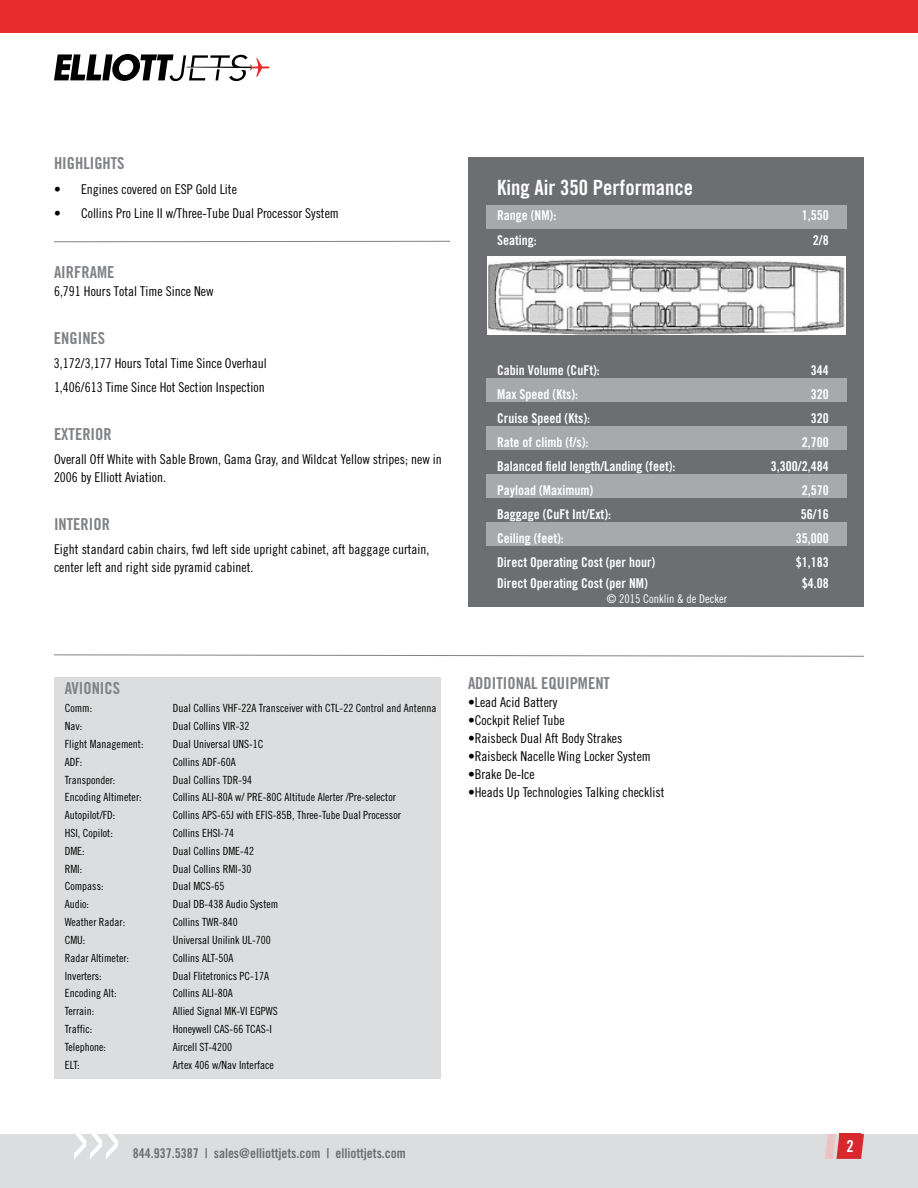
<style>
.page{position:relative;width:918px;height:1188px;background:#fff}
.page>*{position:absolute;margin:0;border:0;box-sizing:border-box;transform-origin:0 0}
.t1{font:21px "Trade Gothic LT Std Bd Cn 20";color:#fff}
.t2{font:16.5px "Trade Gothic LT Std Bd Cn 20";color:#808285}
.t3{font:16.5px "Trade Gothic LT Std Bd Cn 20";color:#fff}
.t4{font:13.5px/18px "Trade Gothic Cond Eighteen";color:#000}
.t5{font:13.5px "Trade Gothic LT Std Bd Cn 20";color:#fff}
.t6{font:13.5px "Trade Gothic LT Std Bd Cn 20";color:#6d6e71}
.t7{font:12px "Trade Gothic Cond Eighteen";color:#fff}
.t8{font:11.25px "Trade Gothic Cond Eighteen";color:#000}
</style>
<div class="page">
<svg style="left:54px;top:241px;width:396px;height:2px"></svg>
<div style="left:54px;top:677px;width:387px;height:402px;background:#dcddde"></div>
<div style="left:468px;top:158px;width:396px;height:449px;background:#6d6e71"></div>
<div style="left:486px;top:205px;width:361px;height:24px;background:#a7a9ac"></div>
<div style="left:486px;top:378px;width:361px;height:24px;background:#a7a9ac"></div>
<div style="left:486px;top:426px;width:361px;height:24px;background:#a7a9ac"></div>
<div style="left:486px;top:474px;width:361px;height:24px;background:#a7a9ac"></div>
<div style="left:486px;top:522px;width:361px;height:24px;background:#a7a9ac"></div>
<img style="left:487px;top:256px;width:358px;height:78px">
<svg style="left:54px;top:654px;width:810px;height:3px"></svg>
<div style="left:0;top:1134px;width:918px;height:54px;background:#dcddde"></div>
<svg style="left:74px;top:1134px;width:44px;height:25px"></svg>
<div style="left:0;top:0;width:918px;height:32px;background:#e82c2e"></div>
<svg style="left:54px;top:54px;width:216px;height:27px"></svg>
<svg style="left:825px;top:1134px;width:39px;height:25px"></svg>
<div style="left:840px;top:1133px;width:21px;height:25px;background:#d9272e"></div>
<h2 class="t2" style="left:54px;top:154px;width:72px">Highlights</h2>
<p class="t4" style="left:54px;top:180px;width:184px">• Engines covered on ESP Gold Lite</p>
<p class="t4" style="left:54px;top:204px;width:286px">• Collins Pro Line II w/Three-Tube Dual Processor System</p>
<h2 class="t2" style="left:54px;top:262px;width:62px">AirfrAme</h2>
<p class="t4" style="left:54px;top:282px;width:161px">6,791 Hours Total Time Since New</p>
<h2 class="t2" style="left:54px;top:328px;width:53px">engines</h2>
<p class="t4" style="left:54px;top:351px;width:214px;line-height:24px">3,172/3,177 Hours Total Time Since Overhaul<br>1,406/613 Time Since Hot Section Inspection</p>
<h2 class="t2" style="left:54px;top:424px;width:59px">exterior</h2>
<p class="t4" style="left:54px;top:450px;width:389px">Overall Off White with Sable Brown, Gama Gray, and Wildcat Yellow stripes; new in<br>2006 by Elliott Aviation.</p>
<h2 class="t2" style="left:54px;top:514px;width:57px">interior</h2>
<p class="t4" style="left:54px;top:540px;width:377px">Eight standard cabin chairs, fwd left side upright cabinet, aft baggage curtain, center left and right side pyramid cabinet.</p>
<h1 class="t1" style="left:497px;top:175px;width:197px">King Air 350 Performance</h1>
<p class="t5" style="left:497px;top:207px;width:61px">Range (NM):</p>
<p class="t5" style="left:802px;top:207px;width:28px">1,550</p>
<p class="t5" style="left:497px;top:232px;width:41px">Seating:</p>
<p class="t5" style="left:813px;top:232px;width:17px">2/8</p>
<p class="t5" style="left:497px;top:362px;width:104px">Cabin Volume (CuFt):</p>
<p class="t5" style="left:811px;top:362px;width:19px">344</p>
<p class="t5" style="left:497px;top:386px;width:82px">Max Speed (Kts):</p>
<p class="t5" style="left:811px;top:386px;width:19px">320</p>
<p class="t5" style="left:497px;top:410px;width:94px">Cruise Speed (Kts):</p>
<p class="t5" style="left:811px;top:410px;width:19px">320</p>
<p class="t5" style="left:497px;top:434px;width:93px">Rate of climb (f/s):</p>
<p class="t5" style="left:802px;top:434px;width:28px">2,700</p>
<p class="t5" style="left:497px;top:458px;width:180px">Balanced field length/ Landing (feet):</p>
<p class="t5" style="left:771px;top:458px;width:59px">3,300/2,484</p>
<p class="t5" style="left:497px;top:482px;width:97px">Payload (Maximum)</p>
<p class="t5" style="left:802px;top:482px;width:28px">2,570</p>
<p class="t5" style="left:497px;top:506px;width:115px">Baggage (CuFt Int/Ext):</p>
<p class="t5" style="left:801px;top:506px;width:29px">56/16</p>
<p class="t5" style="left:497px;top:530px;width:68px">Ceiling (feet):</p>
<p class="t5" style="left:796px;top:530px;width:34px">35,000</p>
<p class="t5" style="left:497px;top:554px;width:160px">Direct Operating Cost (per hour)</p>
<p class="t5" style="left:796px;top:554px;width:34px">$1,183</p>
<p class="t5" style="left:497px;top:575px;width:152px">Direct Operating Cost (per NM)</p>
<p class="t5" style="left:802px;top:575px;width:28px">$4.08</p>
<p class="t7" style="left:607px;top:592px;width:122px">© 2015 Conklin &amp; de Decker</p>
<h2 class="t2" style="left:65px;top:679px;width:56px">AVIONI CS</h2>
<p class="t8" style="left:65px;top:702px;width:29px">Comm:</p>
<p class="t8" style="left:173px;top:702px;width:265px">Dual Collins VHF-22A Transceiver with CTL-22 Control and Antenna</p>
<p class="t8" style="left:65px;top:719px;width:19px">Nav:</p>
<p class="t8" style="left:173px;top:719px;width:78px">Dual Collins VIR-32</p>
<p class="t8" style="left:65px;top:737px;width:80px">Flight Management:</p>
<p class="t8" style="left:173px;top:737px;width:92px">Dual Universal UNS-1C</p>
<p class="t8" style="left:65px;top:755px;width:19px">ADF:</p>
<p class="t8" style="left:173px;top:755px;width:65px">Collins ADF-60A</p>
<p class="t8" style="left:65px;top:773px;width:52px">Transponder:</p>
<p class="t8" style="left:173px;top:773px;width:81px">Dual Collins TDR-94</p>
<p class="t8" style="left:65px;top:791px;width:78px">Encoding Altimeter:</p>
<p class="t8" style="left:173px;top:791px;width:225px">Collins ALI-80A w/ PRE-80C Altitude Alerter /Pre-selector</p>
<p class="t8" style="left:65px;top:809px;width:52px">Autopilot/FD:</p>
<p class="t8" style="left:173px;top:809px;width:230px">Collins APS-65J with EFIS-85B, Three-Tube Dual Processor</p>
<p class="t8" style="left:65px;top:826px;width:50px">HSI, Copilot:</p>
<p class="t8" style="left:173px;top:826px;width:63px">Collins EHSI-74</p>
<p class="t8" style="left:65px;top:844px;width:21px">DME:</p>
<p class="t8" style="left:173px;top:844px;width:83px">Dual Collins DME-42</p>
<p class="t8" style="left:65px;top:862px;width:19px">RMI:</p>
<p class="t8" style="left:173px;top:862px;width:80px">Dual Collins RMI-30</p>
<p class="t8" style="left:65px;top:880px;width:40px">Compass:</p>
<p class="t8" style="left:173px;top:880px;width:53px">Dual MCS-65</p>
<p class="t8" style="left:65px;top:898px;width:26px">Audio:</p>
<p class="t8" style="left:173px;top:898px;width:107px">Dual DB-438 Audio System</p>
<p class="t8" style="left:65px;top:915px;width:62px">Weather Radar:</p>
<p class="t8" style="left:173px;top:915px;width:66px">Collins TWR-840</p>
<p class="t8" style="left:65px;top:933px;width:22px">CMU:</p>
<p class="t8" style="left:173px;top:933px;width:100px">Universal Unilink UL-700</p>
<p class="t8" style="left:65px;top:951px;width:66px">Radar Altimeter:</p>
<p class="t8" style="left:173px;top:951px;width:62px">Collins ALT-50A</p>
<p class="t8" style="left:65px;top:969px;width:38px">Inverters:</p>
<p class="t8" style="left:173px;top:969px;width:98px">Dual Flitetronics PC-17A</p>
<p class="t8" style="left:65px;top:987px;width:53px">Encoding Alt:</p>
<p class="t8" style="left:173px;top:987px;width:61px">Collins ALI-80A</p>
<p class="t8" style="left:65px;top:1005px;width:31px">Terrain:</p>
<p class="t8" style="left:173px;top:1005px;width:106px">Allied Signal MK-VI EGPWS</p>
<p class="t8" style="left:65px;top:1022px;width:29px">Traffic:</p>
<p class="t8" style="left:173px;top:1022px;width:101px">Honeywell CAS-66 TCAS-I</p>
<p class="t8" style="left:65px;top:1040px;width:43px">Telephone:</p>
<p class="t8" style="left:173px;top:1040px;width:61px">Aircell ST-4200</p>
<p class="t8" style="left:65px;top:1058px;width:17px">ELT:</p>
<p class="t8" style="left:173px;top:1058px;width:103px">Artex 406 w/Nav Interface</p>
<p class="t6" style="left:133px;top:1145px;width:275px">844.937.5387 | sales@elliottjets.com | elliottjets.com</p>
<h2 class="t2" style="left:468px;top:673px;width:31px">ADDITION</h2>
<h2 class="t2" style="left:524px;top:673px;width:63px">AL EQUIPMENT</h2>
<p class="t4" style="left:468px;top:693px;width:91px">•Lead Acid Battery</p>
<p class="t4" style="left:468px;top:711px;width:98px">•Cockpit Relief Tube</p>
<p class="t4" style="left:468px;top:729px;width:156px">•Raisbeck Dual Aft Body Strakes</p>
<p class="t4" style="left:468px;top:747px;width:184px">•Raisbeck Nacelle Wing Locker System</p>
<p class="t4" style="left:468px;top:765px;width:68px">•Brake De-Ice</p>
<p class="t4" style="left:468px;top:783px;width:198px">•Heads Up Technologies Talking checklist</p>
<h2 class="t3" style="left:847px;top:1136px;width:9px">2</h2>
</div>
